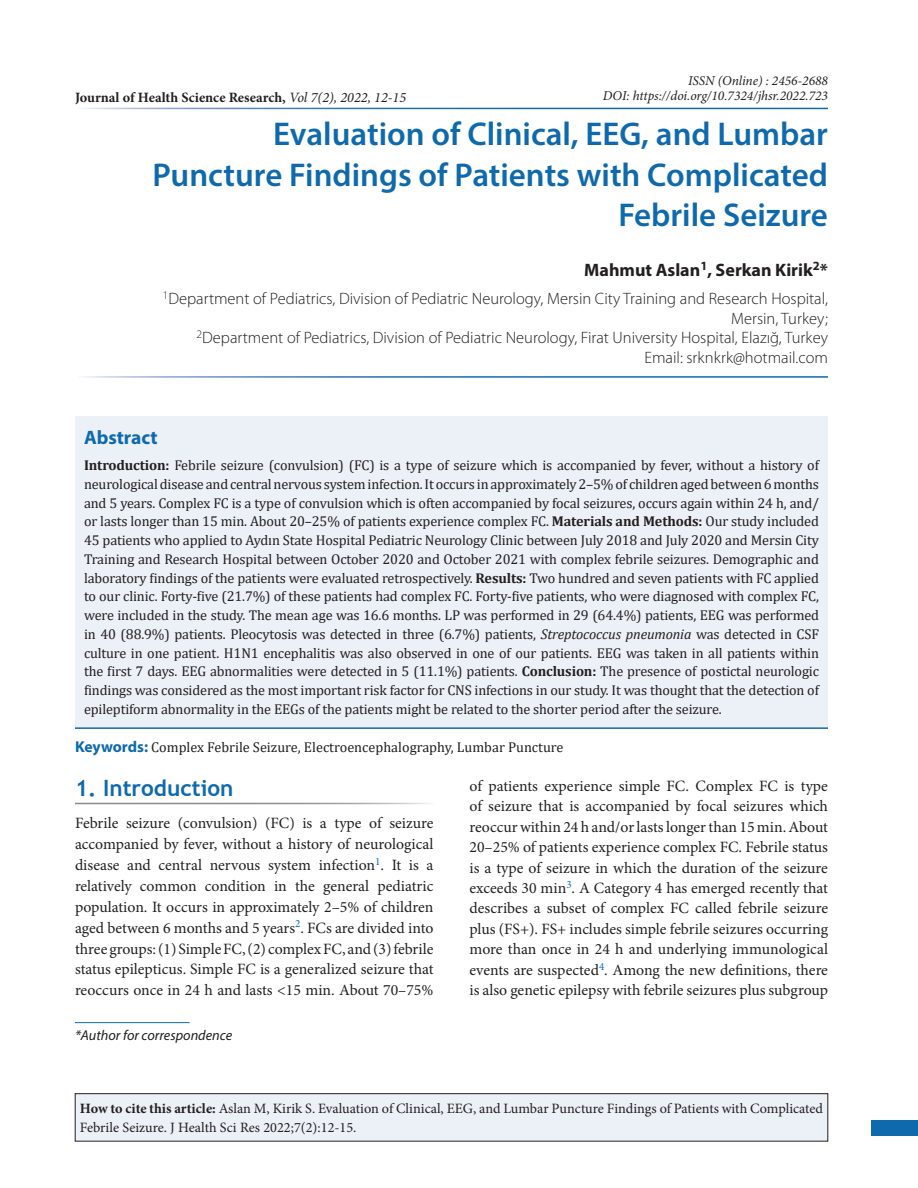
<style>
.page{position:relative;width:918px;height:1188px;background:#fff}
.page>*{position:absolute;margin:0;border:0;box-sizing:border-box;transform-origin:0 0}
.AT{font:600 33px/40.5px "Myriad Pro";color:#0f6aad;text-align:right}
.t1{font:700 22.5px "Trebuchet MS";color:#0f6aad}
.ABSH{font:700 19.5px "Myriad Pro";color:#0f6aad}
.AU{font:700 18px "Myriad Pro";color:#231f20}
.AFF{font:300 16.5px/19.5px "Myriad Pro";color:#231f20;text-align:right}
.TXFL{font:15.75px/20.4px "Minion Pro";color:#231f20;text-align:justify}
.ABS{font:14.25px/18.8px "Cambria";letter-spacing:-.01em;color:#231f20;text-align:justify}
.HTC{font:14.25px/18.8px "Minion Pro";color:#231f20}
.KWD{font:14.25px "Cambria";color:#231f20}
.RH_AO{font:700 14.25px "Minion Pro";color:#231f20}
.ADD{font:italic 14.25px "Myriad Pro";color:#231f20}
.DOI{font:italic 13.5px/15.1px "Minion Pro";color:#231f20;text-align:right}
.s1{font-weight:400;font-style:italic}
.s2{font-weight:700}
.s3{font-style:italic}
.s4{font-family:"Myriad Pro";font-weight:700;font-size:15.75px;color:#0f6aad}
</style>
<div class="page">
<div style="left:872px;top:1120px;width:46px;height:15px;background:#0f6aad"></div>
<div style="left:75px;top:416px;width:753px;height:311px;background:#ecf0f7"></div>
<hr style="left:75px;top:727px;width:753px;height:2px;background:#0f6aad">
<hr style="left:75px;top:1022px;width:115px;height:1px;background:#0f6aad">
<div style="left:75px;top:1094px;width:753px;height:47px;background:#ecf0f7"></div>
<p class="DOI" style="left:603px;top:73px;width:227px">ISSN (Online) : 2456-2688<br>DOI: https://doi.org/10.7324/jhsr.2022.723</p>
<p class="AT" style="left:153px;top:113px;width:677px">Evaluation of Clinical, EEG, and Lumbar<br>Puncture Findings of Patients with Complicated<br>Febrile Seizure</p>
<p class="AU" style="left:584px;top:258px;width:245px">Mahmut Aslan<sup>1</sup>, Serkan Kirik<sup>2</sup>*</p>
<p class="AFF" style="left:163px;top:289px;width:667px"><sup>1</sup>Department of Pediatrics, Division of Pediatric Neurology, Mersin City Training and Research Hospital, Mersin, Turkey;<br><sup>2</sup>Department of Pediatrics, Division of Pediatric Neurology, Firat University Hospital, Elazığ, Turkey Email: srknkrk@hotmail.com</p>
<p class="RH_AO" style="left:75px;top:87px;width:333px">Journal of Health Science Research, <span class="s1">Vol 7(2), 2022, 12-15</span></p>
<p class="ABSH" style="left:84px;top:425px;width:75px">Abstract</p>
<p class="ABS" style="left:84px;top:456px;width:737px"><span class="s2">Introduction:</span> Febrile seizure (convulsion) (FC) is a type of seizure which is accompanied by fever, without a history of neurological disease and central nervous system infection. It occurs in approximately 2–5% of children aged between 6months and 5 years. Complex FC is a type of convulsion which is often accompanied by focal seizures, occurs again within 24 h, and/ or lasts longer than 15 min. About 20–25% of patients experience complex FC. <span class="s2">Materials and Methods:</span> Our study included 45 patients who applied to Aydın State Hospital Pediatric Neurology Clinic between July 2018 and July 2020 and Mersin City Training and Research Hospital between October 2020 and October 2021 with complex febrile seizures. Demographic and laboratory findings of the patients were evaluated retrospectively. <span class="s2">Results:</span> Two hundred and seven patients with FC applied to our clinic. Forty-five (21.7%) of these patients had complex FC. Forty-five patients, who were diagnosed with complex FC, were included in the study. The mean age was 16.6 months. LP was performed in 29 (64.4%) patients, EEG was performed in 40 (88.9%) patients. Pleocytosis was detected in three (6.7%) patients, <span class="s3">Streptococcus pneumonia</span> was detected in CSF culture in one patient. H1N1 encephalitis was also observed in one of our patients. EEG was taken in all patients within the first 7 days. EEG abnormalities were detected in 5 (11.1%) patients. <span class="s2">Conclusion:</span> The presence of postictal neurologic findings was considered as the most important risk factor for CNS infections in our study. It was thought that the detection of epileptiform abnormality in the EEGs of the patients might be related to the shorter period after the seizure.</p>
<p class="KWD" style="left:75px;top:739px;width:490px"><span class="s4">Keywords:</span> Complex Febrile Seizure, Electroencephalography, Lumbar Puncture</p>
<h1 class="t1" style="left:75px;top:774px;width:160px">1. Introduction</h1>
<p class="TXFL" style="left:75px;top:813px;width:360px;line-height:20.9px">Febrile seizure (convulsion) (FC) is a type of seizure accompanied by fever, without a history of neurological disease and central nervous system infection<sup>1</sup>. It is a relatively common condition in the general pediatric population. It occurs in approximately 2–5% of children aged between 6 months and 5 years<sup>2</sup>. FCs are divided into three groups: (1) Simple FC, (2) complex FC, and (3) febrile status epilepticus. Simple FC is a generalized seizure that reoccurs once in 24 h and lasts &lt;15 min. About 70–75%</p>
<p class="ADD" style="left:75px;top:1026px;width:159px">*Author for correspondence</p>
<p class="TXFL" style="left:470px;top:776px;width:360px">of patients experience simple FC. Complex FC is type of seizure that is accompanied by focal seizures which reoccur within 24 h and/or lasts longer than 15 min. About 20–25% of patients experience complex FC. Febrile status is a type of seizure in which the duration of the seizure exceeds 30 min<sup>3</sup>. A Category 4 has emerged recently that describes a subset of complex FC called febrile seizure plus (FS+). FS+ includes simple febrile seizures occurring more than once in 24 h and underlying immunological events are suspected<sup>4</sup>. Among the new definitions, there is also genetic epilepsy with febrile seizures plus subgroup</p>
<p class="HTC" style="left:80px;top:1099px;width:745px"><span class="s2">How to cite this article:</span> Aslan M, Kirik S. Evaluation of Clinical, EEG, and Lumbar Puncture Findings of Patients with Complicated<br>Febrile Seizure. J Health Sci Res 2022;7(2):12-15.</p>
</div>
